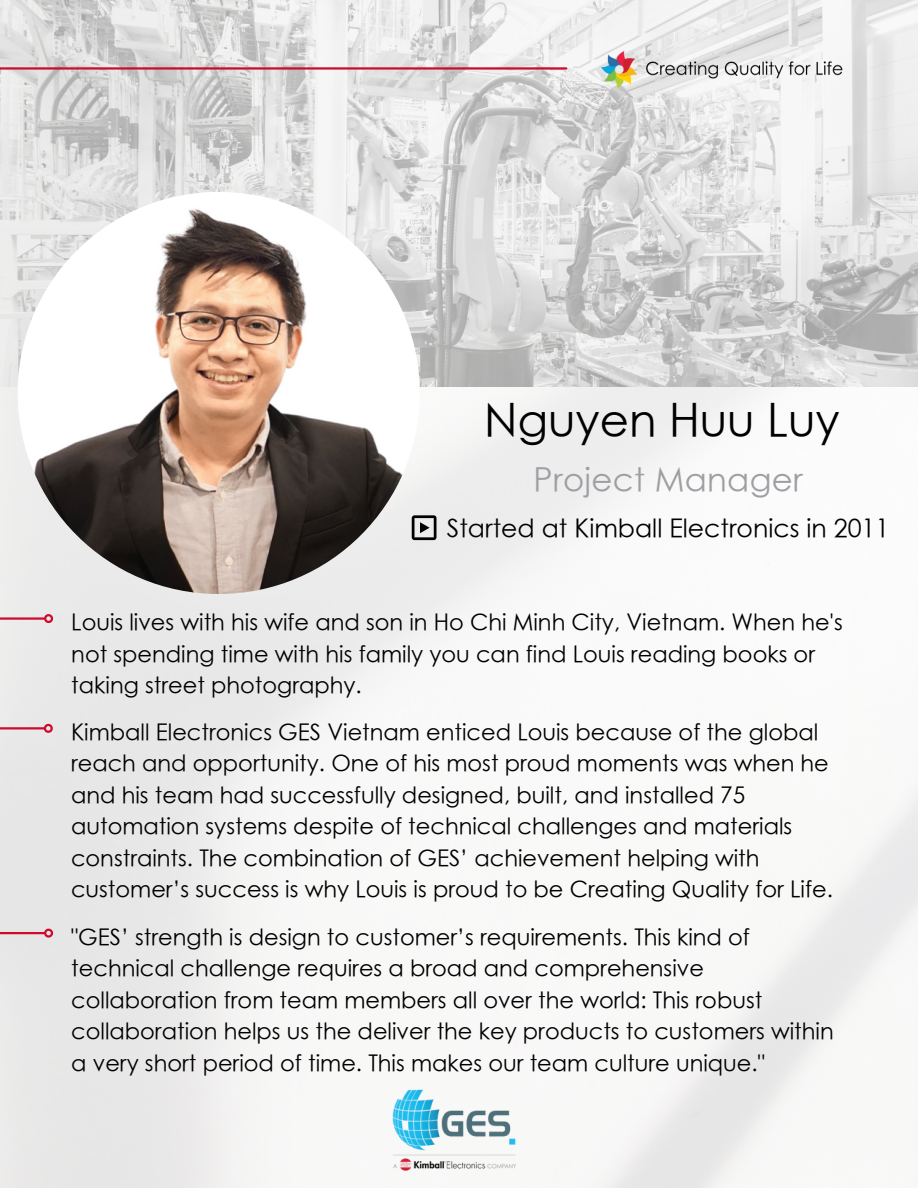
<style>
.page{position:relative;width:918px;height:1188px;background:#fff}
.page>*{position:absolute;margin:0;border:0;box-sizing:border-box;transform-origin:0 0}
.t1{font:45.15px "TR Century Gothic";color:#000}
.t2{font:32.4px "TR Century Gothic";letter-spacing:.01em;color:#9d9fa2}
.t3{font:25.2px "TR Century Gothic";color:#000}
.t4{font:22.5px/31.5px "TR Century Gothic";color:#000}
</style>
<div class="page">
<img style="left:0;top:386px;width:918px;height:802px">
<img style="left:0;top:0;width:918px;height:386px">
<img style="left:18px;top:192px;width:402px;height:402px;border-radius:50%">
<hr style="left:0;top:67px;width:566px;height:3px;background:#cf0a2c">
<img style="left:597px;top:43px;width:249px;height:53px">
<svg style="left:412px;top:515px;width:25px;height:25px"></svg>
<hr style="left:0;top:617px;width:44px;height:3px;background:#cf0a2c">
<svg style="left:42px;top:612px;width:13px;height:13px"></svg>
<hr style="left:0;top:727px;width:44px;height:2px;background:#cf0a2c">
<svg style="left:42px;top:722px;width:13px;height:13px"></svg>
<hr style="left:0;top:932px;width:44px;height:2px;background:#cf0a2c">
<svg style="left:42px;top:927px;width:13px;height:12px"></svg>
<img style="left:393px;top:1085px;width:123px;height:89px">
<h1 class="t1" style="left:484px;top:391px;width:357px">Nguyen Huu Luy</h1>
<h2 class="t2" style="left:534px;top:458px;width:271px">Project Manager</h2>
<p class="t3" style="left:447px;top:512px;width:444px">Started at Kimball Electronics in 2011</p>
<p class="t4" style="left:71px;top:605px;width:773px">Louis lives with his wife and son in Ho Chi Minh City, Vietnam. When he's not spending time with his family you can find Louis reading books or taking street photography.</p>
<p class="t4" style="left:71px;top:715px;width:763px">Kimball Electronics GES Vietnam enticed Louis because of the global reach and opportunity. One of his most proud moments was when he and his team had successfully designed, built, and installed 75 automation systems despite of technical challenges and materials constraints. The combination of GES’ achievement helping with customer’s success is why Louis is proud to be Creating Quality for Life.</p>
<p class="t4" style="left:71px;top:920px;width:764px">"GES’ strength is design to customer’s requirements. This kind of technical challenge requires a broad and comprehensive collaboration from team members all over the world: This robust collaboration helps us the deliver the key products to customers within a very short period of time. This makes our team culture unique."</p>
</div>
